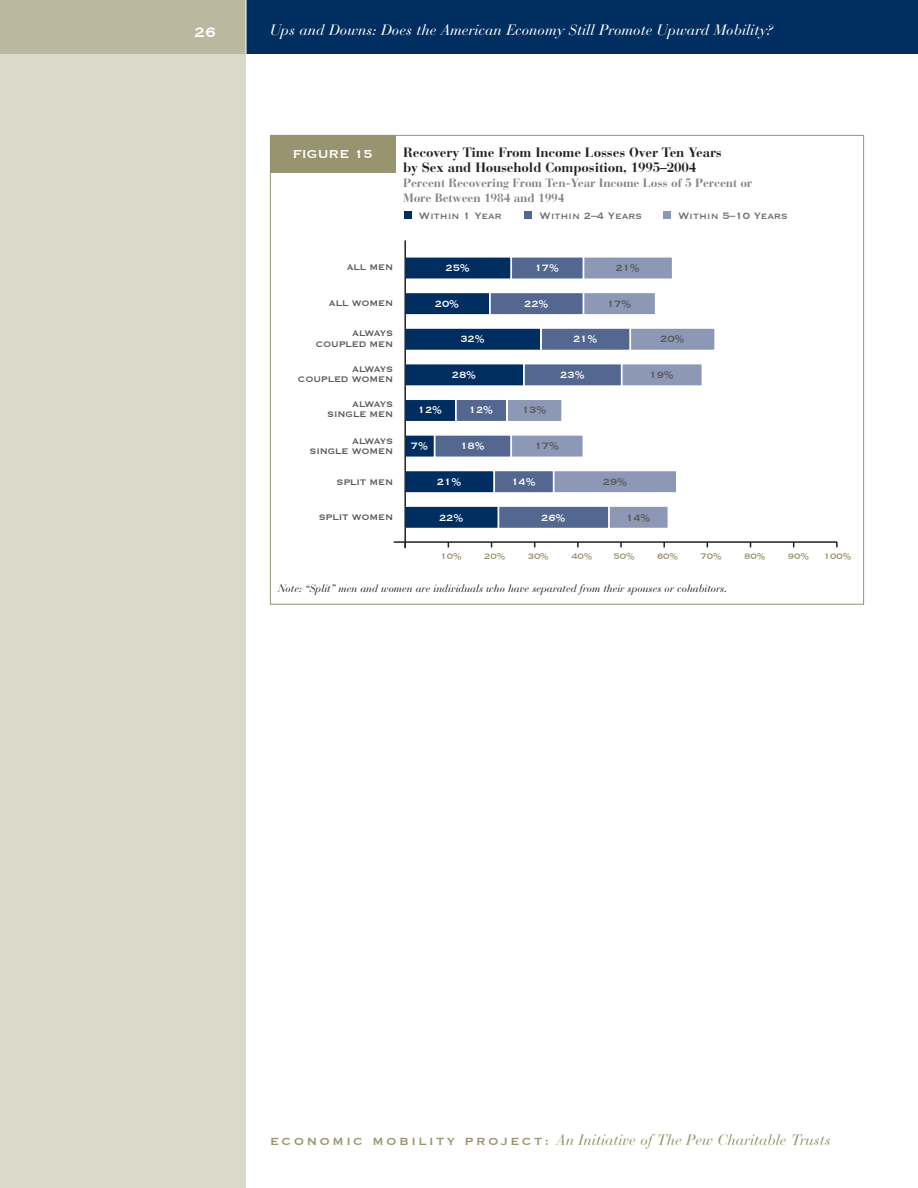
<style>
.page{position:relative;width:918px;height:1188px;background:#fff}
.page>*{position:absolute;margin:0;border:0;box-sizing:border-box;transform-origin:0 0}
.t1{font:18px "Copperplate";color:#fff}
.t2{font:italic 15px "Bauer Bodoni";color:#fff}
.t3{font:italic 15px "Bauer Bodoni";color:#98946f}
.t4{font:15px "Copperplate";color:#fff}
.t5{font:700 13.5px/15px "Bauer Bodoni";letter-spacing:-.01em;color:#231f20}
.t6{font:700 12px/15px "Bauer Bodoni";letter-spacing:-.01em;color:#808285}
.t7{font:12px "Copperplate";letter-spacing:-.01em;color:#fff}
.t8{font:12px "Copperplate";letter-spacing:-.01em;color:#6c6d70}
.t9{font:12px "Copperplate";letter-spacing:-.01em;color:#57585a}
.t10{font:10.5px/10.5px "Copperplate";letter-spacing:-.01em;color:#57585a;text-align:right}
.t11{font:italic 10.5px "Bauer Bodoni";color:#231f20}
.t12{font:10.5px "Copperplate";letter-spacing:-.01em;color:#98946f}
.s1{font-family:"Copperplate";font-style:normal;font-size:13.5px}
</style>
<div class="page">
<div style="left:0;top:54px;width:246px;height:1134px;background:#dad9ca"></div>
<div style="left:246px;top:0;width:672px;height:54px;background:#002e60"></div>
<div style="left:0;top:0;width:246px;height:54px;background:#bbb8a0"></div>
<hr style="left:246px;top:0;width:1px;height:54px;background:#fff">
<div style="left:270px;top:135px;width:126px;height:37px;background:#98946f"></div>
<div style="left:406px;top:329px;width:134px;height:21px;background:#002e60"></div>
<div style="left:405px;top:328px;width:136px;height:23px;border:1px solid #fff"></div>
<div style="left:542px;top:329px;width:87px;height:21px;background:#546790"></div>
<div style="left:541px;top:328px;width:89px;height:23px;border:1px solid #fff"></div>
<div style="left:631px;top:329px;width:84px;height:21px;background:#8d98b6"></div>
<div style="left:630px;top:328px;width:85px;height:23px;border:1px solid #fff"></div>
<div style="left:406px;top:257px;width:104px;height:22px;background:#002e60"></div>
<div style="left:512px;top:257px;width:71px;height:22px;background:#546790"></div>
<div style="left:584px;top:257px;width:88px;height:22px;background:#8d98b6"></div>
<div style="left:583px;top:257px;width:90px;height:22px;border:1px solid #fff"></div>
<div style="left:406px;top:293px;width:83px;height:21px;background:#002e60"></div>
<div style="left:405px;top:292px;width:85px;height:23px;border:1px solid #fff"></div>
<div style="left:491px;top:293px;width:92px;height:21px;background:#546790"></div>
<div style="left:490px;top:292px;width:93px;height:23px;border:1px solid #fff"></div>
<div style="left:584px;top:293px;width:71px;height:21px;background:#8d98b6"></div>
<div style="left:583px;top:292px;width:73px;height:23px;border:1px solid #fff"></div>
<div style="left:406px;top:400px;width:49px;height:21px;background:#002e60"></div>
<div style="left:405px;top:399px;width:51px;height:23px;border:1px solid #fff"></div>
<div style="left:457px;top:400px;width:49px;height:21px;background:#546790"></div>
<div style="left:508px;top:400px;width:53px;height:21px;background:#8d98b6"></div>
<div style="left:406px;top:364px;width:117px;height:21px;background:#002e60"></div>
<div style="left:525px;top:364px;width:96px;height:21px;background:#546790"></div>
<div style="left:524px;top:364px;width:98px;height:22px;border:1px solid #fff"></div>
<div style="left:622px;top:364px;width:80px;height:21px;background:#8d98b6"></div>
<div style="left:622px;top:364px;width:81px;height:22px;border:1px solid #fff"></div>
<div style="left:406px;top:436px;width:28px;height:21px;background:#002e60"></div>
<div style="left:435px;top:436px;width:75px;height:21px;background:#546790"></div>
<div style="left:512px;top:436px;width:71px;height:21px;background:#8d98b6"></div>
<div style="left:511px;top:435px;width:72px;height:22px;border:1px solid #fff"></div>
<div style="left:406px;top:507px;width:92px;height:21px;background:#002e60"></div>
<div style="left:405px;top:506px;width:93px;height:23px;border:1px solid #fff"></div>
<div style="left:499px;top:507px;width:109px;height:21px;background:#546790"></div>
<div style="left:498px;top:506px;width:111px;height:23px;border:1px solid #fff"></div>
<div style="left:610px;top:507px;width:58px;height:21px;background:#8d98b6"></div>
<div style="left:609px;top:506px;width:59px;height:23px;border:1px solid #fff"></div>
<div style="left:406px;top:471px;width:87px;height:21px;background:#002e60"></div>
<div style="left:405px;top:470px;width:89px;height:23px;border:1px solid #fff"></div>
<div style="left:495px;top:471px;width:58px;height:21px;background:#546790"></div>
<div style="left:494px;top:470px;width:60px;height:23px;border:1px solid #fff"></div>
<div style="left:554px;top:471px;width:122px;height:21px;background:#8d98b6"></div>
<div style="left:554px;top:470px;width:123px;height:23px;border:1px solid #fff"></div>
<hr style="left:394px;top:541px;width:443px;height:2px;background:#231f20">
<div style="left:404px;top:211px;width:7px;height:8px;background:#002e60"></div>
<div style="left:524px;top:211px;width:8px;height:8px;background:#546790"></div>
<div style="left:663px;top:211px;width:7px;height:8px;background:#8d98b6"></div>
<hr style="left:404px;top:240px;width:2px;height:308px;background:#231f20">
<h1 class="t1" style="left:194px;top:23px;width:23px">26</h1>
<h2 class="t2" style="left:270px;top:25px;width:504px">Ups and Downs: Does the American Economy Still Promote Upward Mobility?</h2>
<h2 class="t4" style="left:293px;top:147px;width:82px">FiguRe 15</h2>
<p class="t5" style="left:403px;top:147px;width:320px">Recovery Time From Income Losses Over Ten Years by Sex and Household Composition, 1995–2004</p>
<p class="t6" style="left:403px;top:177px;width:351px">Percent Recovering From Ten-Year Income Loss of 5 Percent or<br>More Between 1984 and 1994</p>
<p class="t8" style="left:419px;top:209px;width:84px">Within 1 year</p>
<p class="t8" style="left:540px;top:209px;width:104px">Within 2–4 years</p>
<p class="t8" style="left:678px;top:209px;width:111px">Within 5–10 years</p>
<p class="t10" style="left:347px;top:262px;width:48px">all men</p>
<p class="t7" style="left:445px;top:262px;width:27px">25%</p>
<p class="t7" style="left:535px;top:262px;width:27px">17%</p>
<p class="t9" style="left:616px;top:262px;width:27px">21%</p>
<p class="t10" style="left:329px;top:298px;width:66px">all Women</p>
<p class="t7" style="left:435px;top:298px;width:27px">20%</p>
<p class="t7" style="left:524px;top:298px;width:27px">22%</p>
<p class="t9" style="left:607px;top:298px;width:27px">17%</p>
<p class="t10" style="left:316px;top:328px;width:79px">alWayS coupled men</p>
<p class="t10" style="left:298px;top:364px;width:97px">alWayS<br>coupled Women</p>
<p class="t10" style="left:327px;top:399px;width:67px">alWayS<br>Single men</p>
<p class="t10" style="left:310px;top:436px;width:85px">alWayS<br>Single Women</p>
<p class="t10" style="left:337px;top:477px;width:58px">Split men</p>
<p class="t10" style="left:319px;top:512px;width:76px">Split Women</p>
<p class="t7" style="left:460px;top:333px;width:27px">32%</p>
<p class="t7" style="left:418px;top:404px;width:27px">12%</p>
<p class="t7" style="left:411px;top:440px;width:19px">7%</p>
<p class="t7" style="left:452px;top:369px;width:27px">28%</p>
<p class="t7" style="left:469px;top:404px;width:27px">12%</p>
<p class="t7" style="left:460px;top:440px;width:27px">18%</p>
<p class="t7" style="left:573px;top:333px;width:27px">21%</p>
<p class="t7" style="left:560px;top:369px;width:27px">23%</p>
<p class="t9" style="left:522px;top:404px;width:27px">13%</p>
<p class="t9" style="left:535px;top:440px;width:27px">17%</p>
<p class="t7" style="left:437px;top:475px;width:27px">21%</p>
<p class="t7" style="left:511px;top:475px;width:27px">14%</p>
<p class="t9" style="left:603px;top:475px;width:27px">29%</p>
<p class="t9" style="left:660px;top:333px;width:27px">20%</p>
<p class="t9" style="left:650px;top:369px;width:27px">19%</p>
<p class="t7" style="left:439px;top:512px;width:27px">22%</p>
<p class="t7" style="left:541px;top:512px;width:27px">26%</p>
<p class="t9" style="left:626px;top:512px;width:27px">14%</p>
<p class="t12" style="left:441px;top:551px;width:23px">10%</p>
<p class="t12" style="left:484px;top:551px;width:23px">20%</p>
<p class="t12" style="left:528px;top:551px;width:23px">30%</p>
<p class="t12" style="left:571px;top:551px;width:23px">40%</p>
<p class="t12" style="left:613px;top:551px;width:23px">50%</p>
<p class="t12" style="left:657px;top:551px;width:23px">60%</p>
<p class="t12" style="left:701px;top:551px;width:23px">70%</p>
<p class="t12" style="left:744px;top:551px;width:23px">80%</p>
<p class="t12" style="left:788px;top:551px;width:23px">90%</p>
<p class="t12" style="left:824px;top:551px;width:30px">100%</p>
<p class="t11" style="left:278px;top:584px;width:451px">Note: “Split” men and women are individuals who have separated from their spouses or cohabitors.</p>
<h2 class="t3" style="left:270px;top:1135px;width:562px"><span class="s1">economic mobility pRoJect:</span> An Initiative of The Pew Charitable Trusts</h2>
</div>
